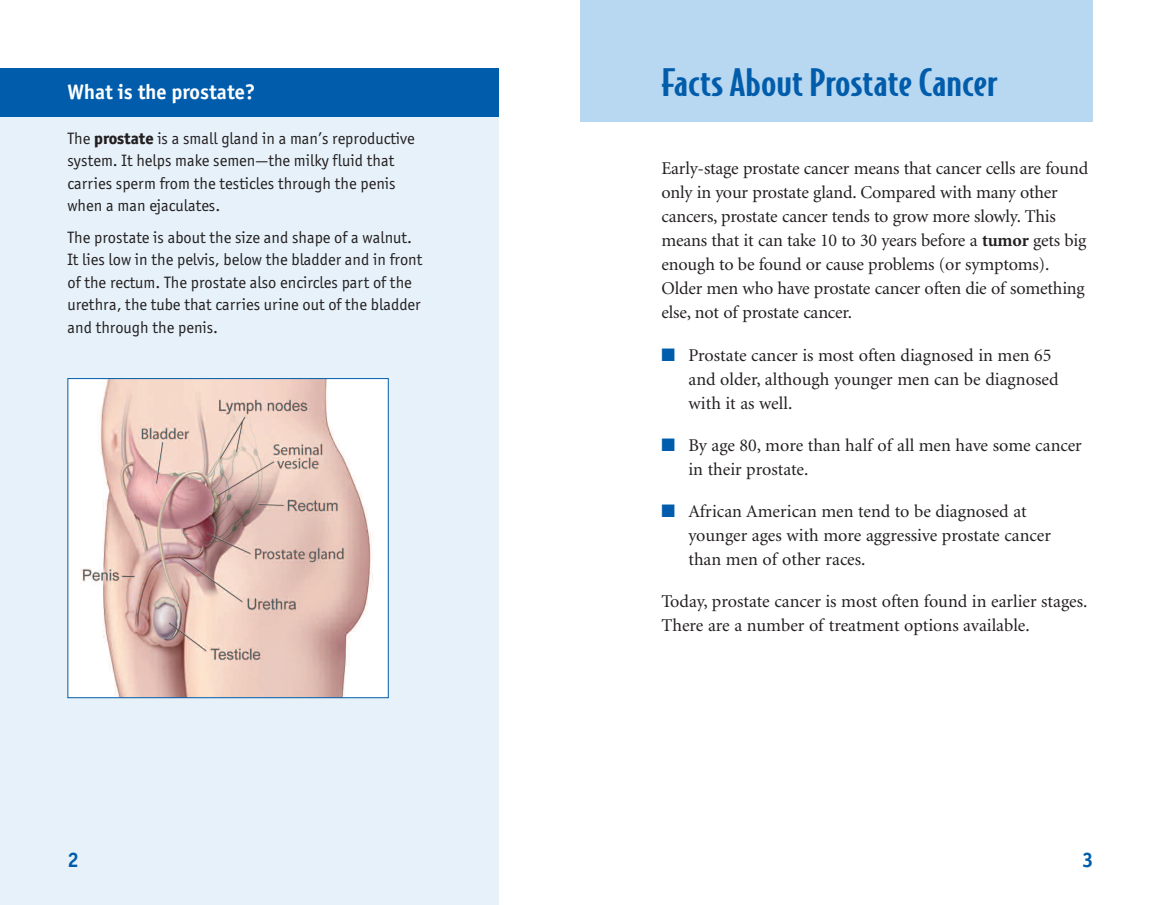
<style>
.page{position:relative;width:1161px;height:905px;background:#fff}
.page>*{position:absolute;margin:0;border:0;box-sizing:border-box;transform-origin:0 0}
.t1{font:500 36px "Bodega Sans";color:#015dab;scale:1.25 1}
.t2{font:700 21px "Officina San ITC";color:#fff}
.t3{font:700 21px "Officina San ITC";color:#015dab}
.t4{font:18px/24px "Minion";letter-spacing:-.01em;color:#231f20}
.t5{font:16.5px/22.5px "Officina San ITC";color:#231f20}
.s1{font-weight:800}
.s2{font-weight:700}
.s3{color:#015dab}
</style>
<div class="page">
<div style="left:580px;top:0;width:514px;height:122px;background:#b8d7f0"></div>
<div style="left:0;top:68px;width:500px;height:836px;background:#e6f1f9"></div>
<div style="left:0;top:68px;width:500px;height:48px;background:#015dab"></div>
<img style="left:70px;top:380px;width:316px;height:316px">
<div style="left:68px;top:378px;width:321px;height:320px;border:1px solid #015dab"></div>
<p class="t2" style="left:68px;top:84px;width:189px">What is the prostate?</p>
<p class="t5" style="left:68px;top:127px;width:349px">The <span class="s1">prostate</span> is a small gland in a man’s reproductive system. It helps make semen—the milky fluid that carries sperm from the testicles through the penis when a man ejaculates.</p>
<p class="t5" style="left:68px;top:226px;width:356px">The prostate is about the size and shape of a walnut.<br>It lies low in the pelvis, below the bladder and in front of the rectum. The prostate also encircles part of the urethra, the tube that carries urine out of the bladder and through the penis.</p>
<h1 class="t1" style="left:662px;top:63px;width:270px">Facts About Prostate Cancer</h1>
<p class="t4" style="left:661px;top:158px;width:428px">Early-stage prostate cancer means that cancer cells are found only in your prostate gland. Compared with many other cancers, prostate cancer tends to grow more slowly. This means that it can take 10 to 30 years before a <span class="s2">tumor</span> gets big enough to be found or cause problems (or symptoms).<br>Older men who have prostate cancer often die of something else, not of prostate cancer.</p>
<p class="t4" style="left:688px;top:344px;width:372px;text-indent:-27px"><span class="s3">■</span> Prostate cancer is most often diagnosed in men 65 and older, although younger men can be diagnosed with it as well.</p>
<p class="t4" style="left:688px;top:434px;width:395px;text-indent:-27px"><span class="s3">■</span> By age 80, more than half of all men have some cancer in their prostate.</p>
<p class="t4" style="left:688px;top:500px;width:364px;text-indent:-27px"><span class="s3">■</span> African American men tend to be diagnosed at younger ages with more aggressive prostate cancer than men of other races.</p>
<p class="t4" style="left:661px;top:590px;width:427px">Today, prostate cancer is most often found in earlier stages.<br>There are a number of treatment options available.</p>
<p class="t3" style="left:68px;top:852px;width:13px">2</p>
<p class="t3" style="left:1082px;top:852px;width:13px">3</p>
</div>
